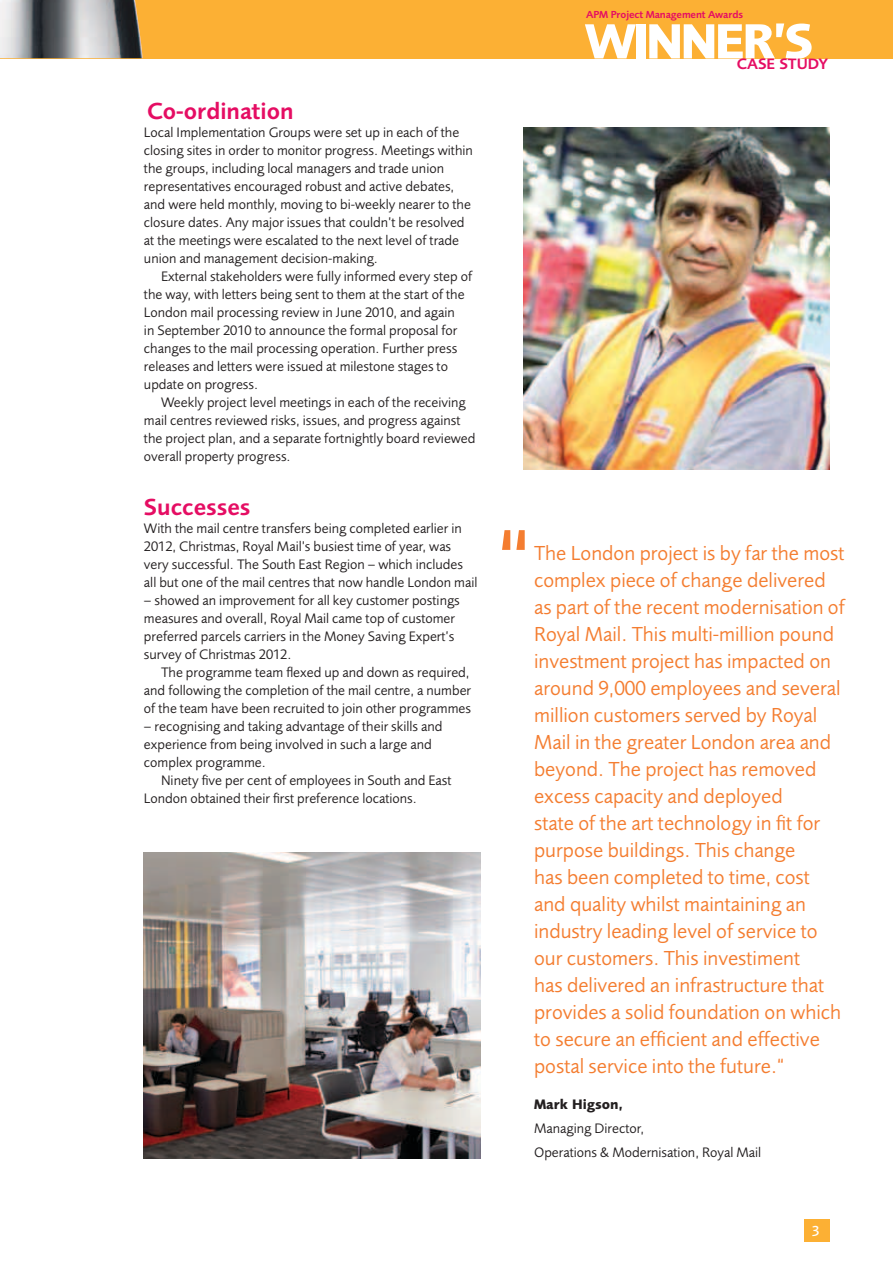
<style>
.page{position:relative;width:893px;height:1263px;background:#fff}
.page>*{position:absolute;margin:0;border:0;box-sizing:border-box;transform-origin:0 0}
.t1{font:105px "Foundry Sans";color:#f47d30}
.t2{font:700 51.15px "Foundry Sans";letter-spacing:-.06em;color:#fff}
.t3{font:600 24px "Foundry Sans";color:#e50d63}
.t4{font:21px/27px "Foundry Sans";color:#f47d30}
.t5{font:600 15.6px "Foundry Sans";color:#e50d63}
.t6{font:500 15px "Foundry Sans";color:#fff}
.t7{font:14.25px/18px "Foundry Sans";color:#231f20}
.t8{font:700 14.25px "Foundry Sans";color:#231f20}
.t9{font:600 10.65px "Foundry Sans";letter-spacing:-.01em;color:#e50d63}
</style>
<div class="page">
<div style="left:0;top:0;width:893px;height:58px;background:#fcb034"></div>
<img style="left:0;top:0;width:143px;height:58px">
<div style="left:804px;top:1220px;width:25px;height:22px;background:#fcb034"></div>
<img style="left:523px;top:128px;width:306px;height:342px">
<img style="left:144px;top:852px;width:336px;height:306px">
<h3 class="t3" style="left:147px;top:97px;width:148px">Co-ordination</h3>
<p class="t7" style="left:144px;top:123px;width:330px">Local Implementation Groups were set up in each of the closing sites in order to monitor progress. Meetings within the groups, including local managers and trade union representatives encouraged robust and active debates, and were held monthly, moving to bi-weekly nearer to the closure dates. Any major issues that couldn’t be resolved at the meetings were escalated to the next level of trade union and management decision-making.</p>
<p class="t7" style="left:144px;top:267px;width:330px;text-indent:17px">External stakeholders were fully informed every step of the way, with letters being sent to them at the start of the London mail processing review in June 2010, and again<br>in September 2010 to announce the formal proposal for changes to the mail processing operation. Further press releases and letters were issued at milestone stages to update on progress.</p>
<p class="t7" style="left:144px;top:393px;width:333px;text-indent:17px">Weekly project level meetings in each of the receiving mail centres reviewed risks, issues, and progress against the project plan, and a separate fortnightly board reviewed overall property progress.</p>
<h3 class="t3" style="left:144px;top:493px;width:108px">Successes</h3>
<p class="t7" style="left:144px;top:519px;width:335px">With the mail centre transfers being completed earlier in 2012, Christmas, Royal Mail’s busiest time of year, was very successful. The South East Region – which includes all but one of the mail centres that now handle London mail</p>
<p class="t7" style="left:144px;top:591px;width:317px">– showed an improvement for all key customer postings measures and overall, Royal Mail came top of customer preferred parcels carriers in the Money Saving Expert’s survey of Christmas 2012.</p>
<p class="t7" style="left:144px;top:663px;width:329px;text-align:justify;text-indent:17px">The programme team flexed up and down as required, and following the completion of the mail centre, a number of the team have been recruited to join other programmes</p>
<p class="t7" style="left:144px;top:717px;width:300px">– recognising and taking advantage of their skills and experience from being involved in such a large and complex programme.</p>
<p class="t7" style="left:144px;top:771px;width:309px;text-indent:17px">Ninety five per cent of employees in South and East<br>London obtained their first preference locations.</p>
<p class="t9" style="left:586px;top:9px;width:159px">APM Project Management Awards</p>
<h2 class="t2" style="left:585px;top:11px;width:230px">WINNER’S</h2>
<p class="t5" style="left:737px;top:55px;width:93px">CASE STUDY</p>
<h1 class="t1" style="left:495px;top:505px;width:40px">“</h1>
<p class="t4" style="left:534px;top:539px;width:312px">The London project is by far the most complex piece of change delivered as part of the recent modernisation of Royal Mail. This multi-million pound investment project has impacted on around 9,000 employees and several million customers served by Royal Mail in the greater London area and beyond. The project has removed excess capacity and deployed<br>state of the art technology in fit for purpose buildings. This change<br>has been completed to time, cost and quality whilst maintaining an industry leading level of service to our customers. This investiment<br>has delivered an infrastructure that provides a solid foundation on which to secure an efficient and effective postal service into the future.“</p>
<p class="t8" style="left:534px;top:1095px;width:91px">Mark Higson,</p>
<p class="t7" style="left:534px;top:1116px;width:229px;line-height:24px">Managing Director,<br>Operations &amp; Modernisation, Royal Mail</p>
<p class="t6" style="left:812px;top:1222px;width:10px">3</p>
</div>
